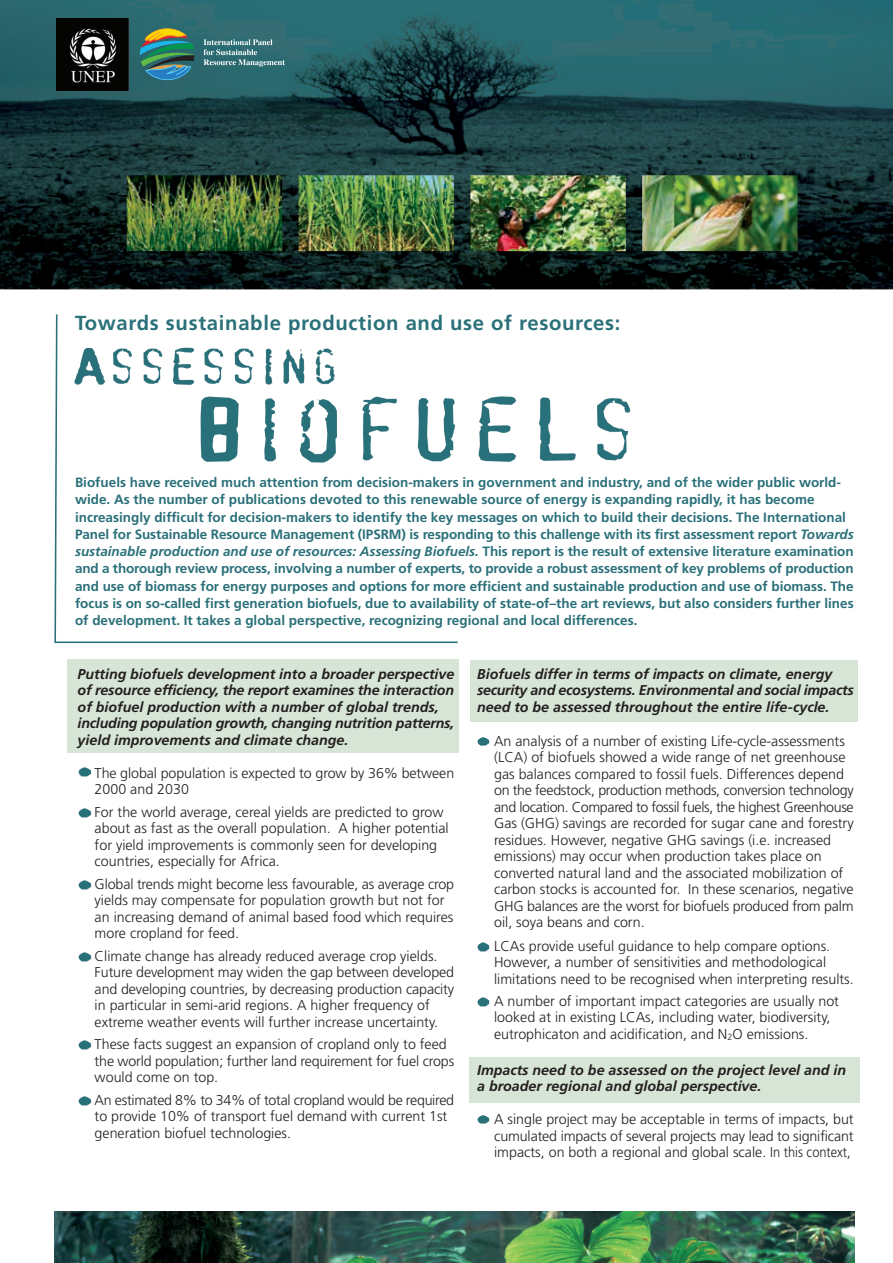
<style>
.page{position:relative;width:893px;height:1263px;background:#fff}
.page>*{position:absolute;margin:0;border:0;box-sizing:border-box;transform-origin:0 0}
.t1{font:700 20.25px "Frutiger";letter-spacing:.035em;color:#2a7079}
.t2{font:300 14.25px/16.5px "Frutiger";color:#231f20}
.t3{font:italic 700 14.25px/16.5px "Frutiger";color:#231f20}
.t4{font:700 13.5px/17.2px "Frutiger";color:#2a7079}
.s1{font-style:italic}
</style>
<div class="page">
<img style="left:55px;top:1211px;width:799px;height:52px">
<div style="left:469px;top:1057px;width:390px;height:45px;background:#d7e5d6"></div>
<div style="left:67px;top:659px;width:391px;height:93px;background:#d7e5d6"></div>
<div style="left:470px;top:660px;width:388px;height:61px;background:#d7e5d6"></div>
<svg style="left:54px;top:314px;width:404px;height:330px"></svg>
<img style="left:0;top:0;width:893px;height:289px">
<svg style="left:136px;top:26px;width:62px;height:57px;background:#447b6e"></svg>
<svg style="left:204px;top:39px;width:81px;height:28px;background:#54868c"></svg>
<img style="left:57px;top:19px;width:72px;height:72px">
<img style="left:78px;top:767px;width:14px;height:10px">
<img style="left:78px;top:808px;width:14px;height:10px">
<img style="left:78px;top:880px;width:14px;height:10px">
<img style="left:78px;top:952px;width:14px;height:10px">
<img style="left:78px;top:1040px;width:14px;height:10px">
<img style="left:78px;top:1096px;width:14px;height:10px">
<img style="left:477px;top:737px;width:13px;height:9px">
<img style="left:477px;top:942px;width:13px;height:10px">
<img style="left:477px;top:1115px;width:13px;height:9px">
<img style="left:477px;top:997px;width:13px;height:10px">
<img style="left:69px;top:340px;width:562px;height:131px">
<h1 class="t1" style="left:75px;top:315px;width:547px">Towards sustainable production and use of resources:</h1>
<p class="t4" style="left:75px;top:475px;width:780px">Biofuels have received much attention from decision-makers in government and industry, and of the wider public world&shy;wide. As the number of publications devoted to this renewable source of energy is expanding rapidly, it has become increasingly difficult for decision-makers to identify the key messages on which to build their decisions. The International Panel for Sustainable Resource Management (IPSRM) is responding to this challenge with its first assessment report <span class="s1">Towards sustainable production and use of resources: Assessing Biofuels.</span> This report is the result of extensive literature examination and a thorough review process, involving a number of experts, to provide a robust assessment of key problems of production and use of biomass for energy purposes and options for more efficient and sustainable production and use of biomass. The focus is on so-called first generation biofuels, due to availability of state-of–the art reviews, but also considers further lines of development. It takes a global perspective, recognizing regional and local differences.</p>
<p class="t3" style="left:78px;top:667px;width:378px">Putting biofuels development into a broader perspective of resource efficiency, the report examines the interaction of biofuel production with a number of global trends, including population growth, changing nutrition patterns, yield improvements and climate change.</p>
<p class="t2" style="left:95px;top:766px;width:361px">The global population is expected to grow by 36% between<br>2000 and 2030</p>
<p class="t2" style="left:95px;top:805px;width:355px">For the world average, cereal yields are predicted to grow about as fast as the overall population. A higher potential for yield improvements is commonly seen for developing countries, especially for Africa.</p>
<p class="t2" style="left:95px;top:877px;width:361px">Global trends might become less favourable, as average crop yields may compensate for population growth but not for an increasing demand of animal based food which requires more cropland for feed.</p>
<p class="t2" style="left:95px;top:949px;width:361px">Climate change has already reduced average crop yields.<br>Future development may widen the gap between developed and developing countries, by decreasing production capacity in particular in semi-arid regions. A higher frequency of extreme weather events will further increase uncertainty.</p>
<p class="t2" style="left:95px;top:1037px;width:361px">These facts suggest an expansion of cropland only to feed the world population; further land requirement for fuel crops would come on top.</p>
<p class="t2" style="left:95px;top:1093px;width:361px">An estimated 8% to 34% of total cropland would be required to provide 10% of transport fuel demand with current 1st generation biofuel technologies.</p>
<p class="t3" style="left:477px;top:667px;width:378px">Biofuels differ in terms of impacts on climate, energy security and ecosystems. Environmental and social impacts need to be assessed throughout the entire life-cycle.</p>
<p class="t2" style="left:494px;top:734px;width:361px">An analysis of a number of existing Life-cycle-assessments (LCA) of biofuels showed a wide range of net greenhouse gas balances compared to fossil fuels. Differences depend on the feedstock, production methods, conversion technology and location. Compared to fossil fuels, the highest Greenhouse Gas (GHG) savings are recorded for sugar cane and forestry residues. However, negative GHG savings (i.e. increased emissions) may occur when production takes place on converted natural land and the associated mobilization of carbon stocks is accounted for. In these scenarios, negative GHG balances are the worst for biofuels produced from palm oil, soya beans and corn.</p>
<p class="t2" style="left:494px;top:938px;width:361px">LCAs provide useful guidance to help compare options.<br>However, a number of sensitivities and methodological limitations need to be recognised when interpreting results.</p>
<p class="t2" style="left:494px;top:994px;width:346px">A number of important impact categories are usually not looked at in existing LCAs, including water, biodiversity, eutrophicaton and acidification, and N<sub>2</sub>O emissions.</p>
<p class="t3" style="left:477px;top:1063px;width:370px">Impacts need to be assessed on the project level and in a broader regional and global perspective.</p>
<p class="t2" style="left:494px;top:1112px;width:361px;text-align:justify">A single project may be acceptable in terms of impacts, but cumulated impacts of several projects may lead to significant impacts, on both a regional and global scale. In this context,</p>
</div>
